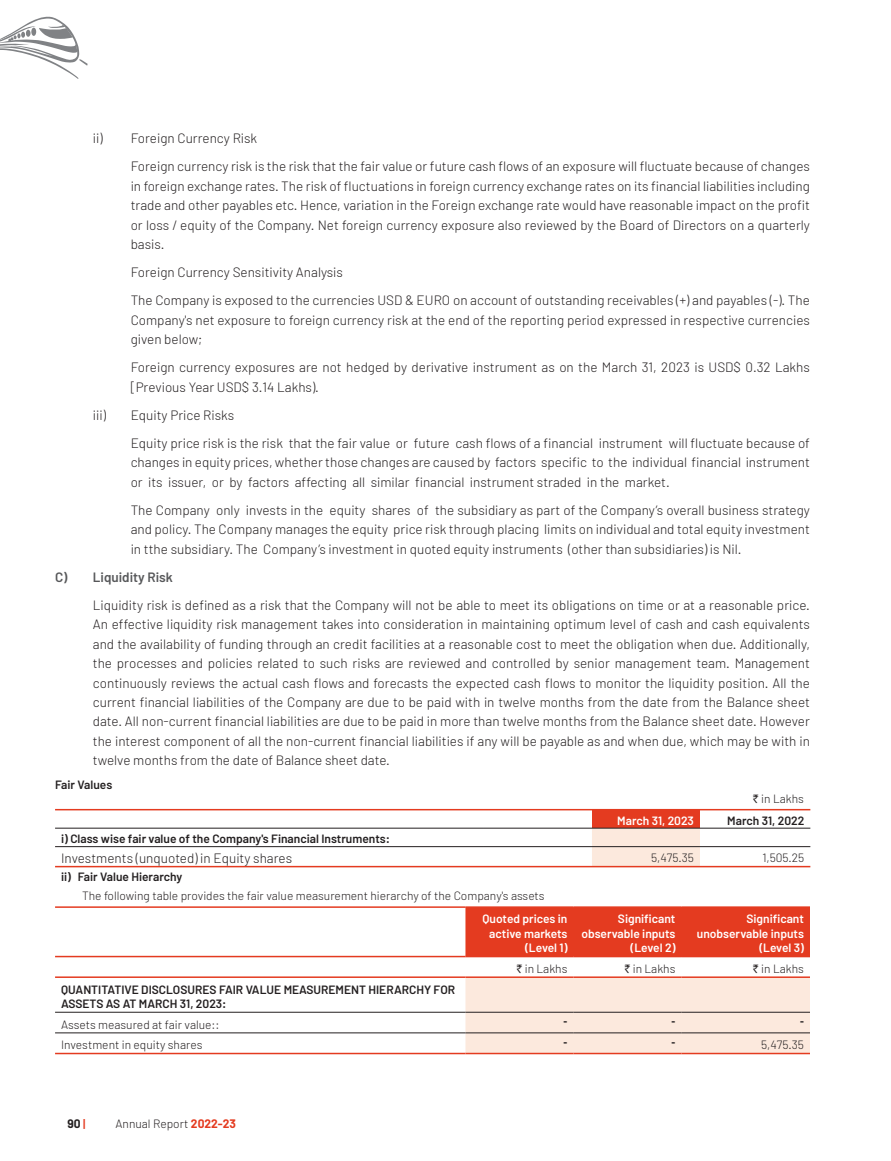
<style>
.page{position:relative;width:891px;height:1161px;background:#fff}
.page>*{position:absolute;margin:0;border:0;box-sizing:border-box;transform-origin:0 0}
.t1{font:300 13.5px/19.5px "Barlow";color:#231f20}
.t2{font:600 13.5px "Barlow";color:#57585a}
.t3{font:300 12px "Barlow";color:#231f20}
.t4{font:600 12px/14.4px "Barlow";color:#231f20}
.t5{font:600 12px/14.4px "Barlow";color:#fff;text-align:right}
.t6{font:700 12px "DIN2014";color:#231f20}
.t7{font:700 12px "Barlow";color:#231f20}
.s1{font-family:"Rupee";font-weight:400}
.s2{font-weight:600;color:#e43b20}
.s3{font-weight:700;color:#e43b20}
</style>
<div class="page">
<svg style="left:0;top:16px;width:88px;height:63px"></svg>
<div style="left:592px;top:810px;width:108px;height:18px;background:#e43b20"></div>
<div style="left:592px;top:829px;width:108px;height:37px;background:#fce9dd"></div>
<hr style="left:55px;top:828px;width:429px;height:1px;background:#231f20">
<hr style="left:484px;top:828px;width:108px;height:1px;background:#231f20">
<hr style="left:592px;top:828px;width:108px;height:1px;background:#231f20">
<hr style="left:700px;top:828px;width:110px;height:1px;background:#231f20">
<hr style="left:55px;top:846px;width:429px;height:1px;background:#231f20">
<hr style="left:484px;top:846px;width:108px;height:1px;background:#231f20">
<hr style="left:592px;top:846px;width:108px;height:1px;background:#231f20">
<hr style="left:700px;top:846px;width:110px;height:1px;background:#231f20">
<hr style="left:55px;top:866px;width:429px;height:1px;background:#e43b20">
<hr style="left:484px;top:866px;width:108px;height:1px;background:#e43b20">
<hr style="left:592px;top:866px;width:108px;height:1px;background:#e43b20">
<hr style="left:700px;top:866px;width:110px;height:1px;background:#e43b20">
<hr style="left:55px;top:809px;width:429px;height:1px;background:#e43b20">
<hr style="left:484px;top:809px;width:108px;height:1px;background:#e43b20">
<hr style="left:592px;top:809px;width:108px;height:1px;background:#e43b20">
<hr style="left:700px;top:809px;width:110px;height:1px;background:#e43b20">
<div style="left:465px;top:908px;width:216px;height:48px;background:#e43b20"></div>
<div style="left:681px;top:907px;width:129px;height:50px;background:#e43b20"></div>
<div style="left:465px;top:978px;width:345px;height:75px;background:#fce9dd"></div>
<hr style="left:55px;top:1012px;width:410px;height:1px;background:#231f20">
<hr style="left:465px;top:1012px;width:108px;height:1px;background:#231f20">
<hr style="left:573px;top:1012px;width:108px;height:1px;background:#231f20">
<hr style="left:681px;top:1012px;width:129px;height:1px;background:#231f20">
<hr style="left:55px;top:1033px;width:410px;height:1px;background:#231f20">
<hr style="left:465px;top:1033px;width:108px;height:1px;background:#231f20">
<hr style="left:573px;top:1033px;width:108px;height:1px;background:#231f20">
<hr style="left:681px;top:1033px;width:129px;height:1px;background:#231f20">
<hr style="left:55px;top:1053px;width:410px;height:1px;background:#e43b20">
<hr style="left:465px;top:1053px;width:108px;height:1px;background:#e43b20">
<hr style="left:573px;top:1053px;width:108px;height:1px;background:#e43b20">
<hr style="left:681px;top:1053px;width:129px;height:1px;background:#e43b20">
<hr style="left:55px;top:906px;width:410px;height:2px;background:#e43b20">
<hr style="left:465px;top:906px;width:108px;height:2px;background:#e43b20">
<hr style="left:573px;top:906px;width:108px;height:2px;background:#e43b20">
<hr style="left:681px;top:906px;width:129px;height:2px;background:#e43b20">
<hr style="left:55px;top:956px;width:410px;height:1px;background:#e43b20">
<hr style="left:465px;top:956px;width:108px;height:1px;background:#e43b20">
<hr style="left:573px;top:956px;width:108px;height:1px;background:#e43b20">
<hr style="left:55px;top:976px;width:410px;height:2px;background:#e43b20">
<hr style="left:465px;top:976px;width:108px;height:2px;background:#e43b20">
<hr style="left:573px;top:976px;width:108px;height:2px;background:#e43b20">
<hr style="left:681px;top:976px;width:129px;height:2px;background:#e43b20">
<p class="t1" style="left:131px;top:124px;width:681px;line-height:28px;text-indent:-38px">ii) Foreign Currency Risk<br>Foreign currency risk is the risk that the fair value or future cash flows of an exposure will fluctuate because of changes</p>
<p class="t1" style="left:131px;top:176px;width:681px;text-align:justify">in foreign exchange rates. The risk of fluctuations in foreign currency exchange rates on its financial liabilities including trade and other payables etc. Hence, variation in the Foreign exchange rate would have reasonable impact on the profit or loss / equity of the Company. Net foreign currency exposure also reviewed by the Board of Directors on a quarterly basis.</p>
<p class="t1" style="left:131px;top:258px;width:681px;line-height:28px">Foreign Currency Sensitivity Analysis<br>The Company is exposed to the currencies USD &amp; EURO on account of outstanding receivables (+) and payables (-). The</p>
<p class="t1" style="left:131px;top:310px;width:681px">Company's net exposure to foreign currency risk at the end of the reporting period expressed in respective currencies given below;</p>
<p class="t1" style="left:131px;top:357px;width:681px">Foreign currency exposures are not hedged by derivative instrument as on the March 31, 2023 is USD$ 0.32 Lakhs [Previous Year USD$ 3.14 Lakhs).</p>
<p class="t1" style="left:93px;top:405px;width:15px">iii)</p>
<p class="t1" style="left:131px;top:400px;width:681px;line-height:28px">Equity Price Risks<br>Equity price risk is the risk that the fair value or future cash flows of a financial instrument will fluctuate because of</p>
<p class="t1" style="left:131px;top:452px;width:681px">changes in equity prices, whether those changes are caused by factors specific to the individual financial instrument or its issuer, or by factors affecting all similar financial instrument straded in the market.</p>
<p class="t1" style="left:131px;top:500px;width:681px;text-align:justify">The Company only invests in the equity shares of the subsidiary as part of the Company’s overall business strategy and policy. The Company manages the equity price risk through placing limits on individual and total equity investment in tthe subsidiary. The Company’s investment in quoted equity instruments (other than subsidiaries) is Nil.</p>
<p class="t2" style="left:55px;top:568px;width:119px">C) Liquidity Risk</p>
<p class="t1" style="left:93px;top:595px;width:719px;text-align:justify">Liquidity risk is defined as a risk that the Company will not be able to meet its obligations on time or at a reasonable price.<br>An effective liquidity risk management takes into consideration in maintaining optimum level of cash and cash equivalents and the availability of funding through an credit facilities at a reasonable cost to meet the obligation when due. Additionally, the processes and policies related to such risks are reviewed and controlled by senior management team. Management continuously reviews the actual cash flows and forecasts the expected cash flows to monitor the liquidity position. All the current financial liabilities of the Company are due to be paid with in twelve months from the date from the Balance sheet date. All non-current financial liabilities are due to be paid in more than twelve months from the Balance sheet date. However the interest component of all the non-current financial liabilities if any will be payable as and when due, which may be with in twelve months from the date of Balance sheet date.</p>
<p class="t4" style="left:55px;top:777px;width:59px">Fair Values</p>
<p class="t3" style="left:753px;top:791px;width:53px"><span class="s1">`</span> in Lakhs</p>
<p class="t5" style="left:617px;top:813px;width:78px">March 31, 2023</p>
<p class="t4" style="left:727px;top:813px;width:79px">March 31, 2022</p>
<p class="t4" style="left:61px;top:832px;width:331px">i) Class wise fair value of the Company's Financial Instruments:</p>
<p class="t1" style="left:61px;top:848px;width:233px">Investments (unquoted) in Equity shares</p>
<p class="t3" style="left:651px;top:850px;width:44px">5,475.35</p>
<p class="t3" style="left:762px;top:850px;width:44px">1,505.25</p>
<p class="t4" style="left:61px;top:869px;width:123px">ii) Fair Value Hierarchy</p>
<p class="t3" style="left:82px;top:889px;width:464px">The following table provides the fair value measurement hierarchy of the Company's assets</p>
<p class="t5" style="left:483px;top:912px;width:86px">Quoted prices in active markets (Level 1)</p>
<p class="t5" style="left:581px;top:912px;width:96px">Significant observable inputs (Level 2)</p>
<p class="t5" style="left:697px;top:912px;width:109px">Significant unobservable inputs (Level 3)</p>
<p class="t3" style="left:516px;top:961px;width:53px"><span class="s1">`</span> in Lakhs</p>
<p class="t3" style="left:624px;top:961px;width:53px"><span class="s1">`</span> in Lakhs</p>
<p class="t3" style="left:753px;top:961px;width:53px"><span class="s1">`</span> in Lakhs</p>
<p class="t4" style="left:61px;top:982px;width:396px">QUANTITATIVE DISCLOSURES FAIR VALUE MEASUREMENT HIERARCHY FOR<br>ASSETS AS AT MARCH 31, 2023:</p>
<p class="t3" style="left:61px;top:1017px;width:160px">Assets measured at fair value::</p>
<p class="t6" style="left:564px;top:1014px;width:5px">-</p>
<p class="t6" style="left:672px;top:1014px;width:5px">-</p>
<p class="t6" style="left:800px;top:1014px;width:5px">-</p>
<p class="t3" style="left:61px;top:1037px;width:143px">Investment in equity shares</p>
<p class="t6" style="left:564px;top:1034px;width:5px">-</p>
<p class="t6" style="left:672px;top:1034px;width:5px">-</p>
<p class="t3" style="left:761px;top:1037px;width:44px">5,475.35</p>
<p class="t7" style="left:68px;top:1116px;width:19px">90<span class="s2">|</span></p>
<p class="t3" style="left:116px;top:1116px;width:122px">Annual Report <span class="s3">2022-23</span></p>
</div>
